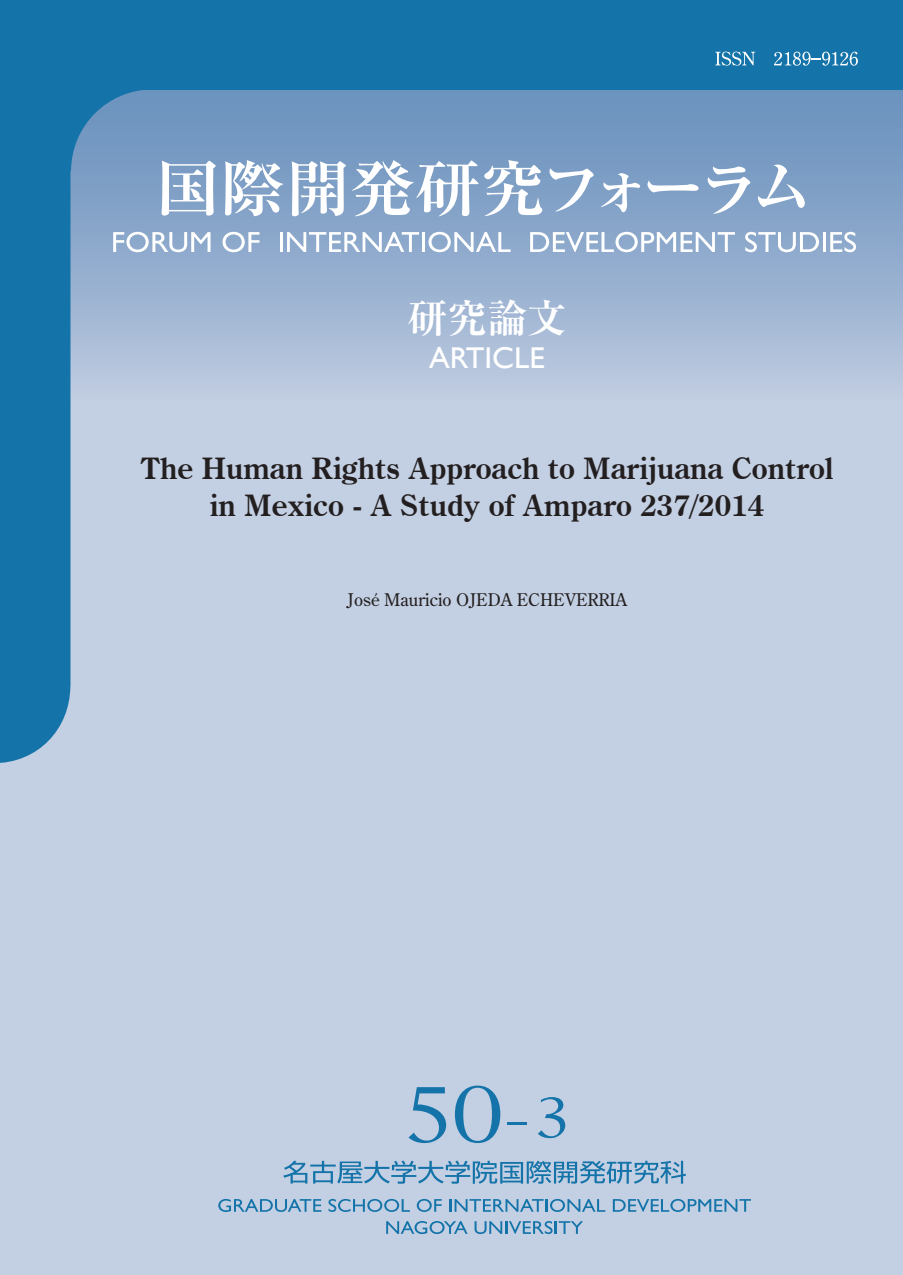
<style>
.page{position:relative;width:903px;height:1275px;background:#fff}
.page>*{position:absolute;margin:0;border:0;box-sizing:border-box;transform-origin:0 0}
.t1{font:39.73px "Ryumin Pro Bold 90 msp RKSJ H";color:#fff}
.t2{font:30.1px "Gill Sans";color:#fff}
.t3{font:700 29.75px/37.3px "Century Oldstyle";letter-spacing:-.005em;color:#231f20;text-align:center}
.t4{font:17.32px "Century Old Style Std";color:#231f20}
</style>
<div class="page">
<div style="left:0;top:70px;width:903px;height:1205px;background:#c3cfe2"></div>
<div style="left:0;top:70px;width:903px;height:335px;background:linear-gradient(to bottom,#5f8ab8,#bdcae0)"></div>
<div style="left:0;top:0;width:903px;height:89px;background:#1474a9"></div>
<svg style="left:283px;top:1160px;width:403px;height:24px"></svg>
<svg style="left:218px;top:1199px;width:103px;height:13px"></svg>
<svg style="left:328px;top:1199px;width:82px;height:13px"></svg>
<svg style="left:417px;top:1199px;width:25px;height:13px"></svg>
<svg style="left:449px;top:1199px;width:156px;height:13px"></svg>
<svg style="left:613px;top:1199px;width:138px;height:13px"></svg>
<svg style="left:386px;top:1221px;width:82px;height:13px"></svg>
<svg style="left:474px;top:1221px;width:109px;height:13px"></svg>
<svg style="left:715px;top:52px;width:40px;height:14px"></svg>
<svg style="left:113px;top:232px;width:97px;height:20px;background:#b6c8de"></svg>
<svg style="left:222px;top:232px;width:37px;height:20px"></svg>
<hr style="left:279px;top:232px;width:3px;height:20px;background:#fff">
<svg style="left:287px;top:232px;width:132px;height:20px;background:#b4c6dd"></svg>
<hr style="left:422px;top:232px;width:3px;height:20px;background:#fff">
<svg style="left:428px;top:232px;width:83px;height:20px;background:#b2c4dc"></svg>
<svg style="left:530px;top:232px;width:205px;height:20px;background:#b4c7dd"></svg>
<svg style="left:745px;top:232px;width:74px;height:20px"></svg>
<hr style="left:823px;top:232px;width:3px;height:20px;background:#fff">
<svg style="left:830px;top:232px;width:26px;height:20px"></svg>
<svg style="left:162px;top:161px;width:54px;height:55px;background:#b4c7dd"></svg>
<svg style="left:225px;top:160px;width:58px;height:56px;background:#b6c8de"></svg>
<svg style="left:292px;top:161px;width:54px;height:55px;background:#bdcde1"></svg>
<svg style="left:352px;top:160px;width:126px;height:56px;background:#adc2da"></svg>
<svg style="left:484px;top:160px;width:58px;height:56px;background:#acc1d9"></svg>
<svg style="left:549px;top:168px;width:44px;height:44px;background:#9eb6d3"></svg>
<svg style="left:601px;top:173px;width:39px;height:39px;background:#a2b9d5"></svg>
<svg style="left:647px;top:180px;width:51px;height:12px"></svg>
<svg style="left:708px;top:166px;width:42px;height:48px;background:#a4bbd6"></svg>
<svg style="left:758px;top:165px;width:47px;height:43px;background:#9eb7d3"></svg>
<div style="left:0;top:89px;width:70px;height:674px;background:#1474a9"></div>
<svg style="left:42px;top:89px;width:111px;height:82px;background:#4a88b6"></svg>
<svg style="left:774px;top:52px;width:84px;height:14px"></svg>
<hr style="left:507px;top:1122px;width:19px;height:3px;background:#1474a9">
<svg style="left:455px;top:1085px;width:45px;height:58px"></svg>
<svg style="left:408px;top:1087px;width:38px;height:56px"></svg>
<svg style="left:538px;top:1097px;width:27px;height:41px"></svg>
<p class="t1" style="left:408px;top:303px;width:160px">研究論文</p>
<p class="t2" style="left:429px;top:340px;width:117px">ARTICLE</p>
<p class="t3" style="left:140px;top:449px;width:695px">The Human Rights Approach to Marijuana Control in Mexico - A Study of Amparo 237/2014</p>
<p class="t4" style="left:347px;top:592px;width:281px">José Mauricio OJEDA ECHEVERRIA</p>
</div>
